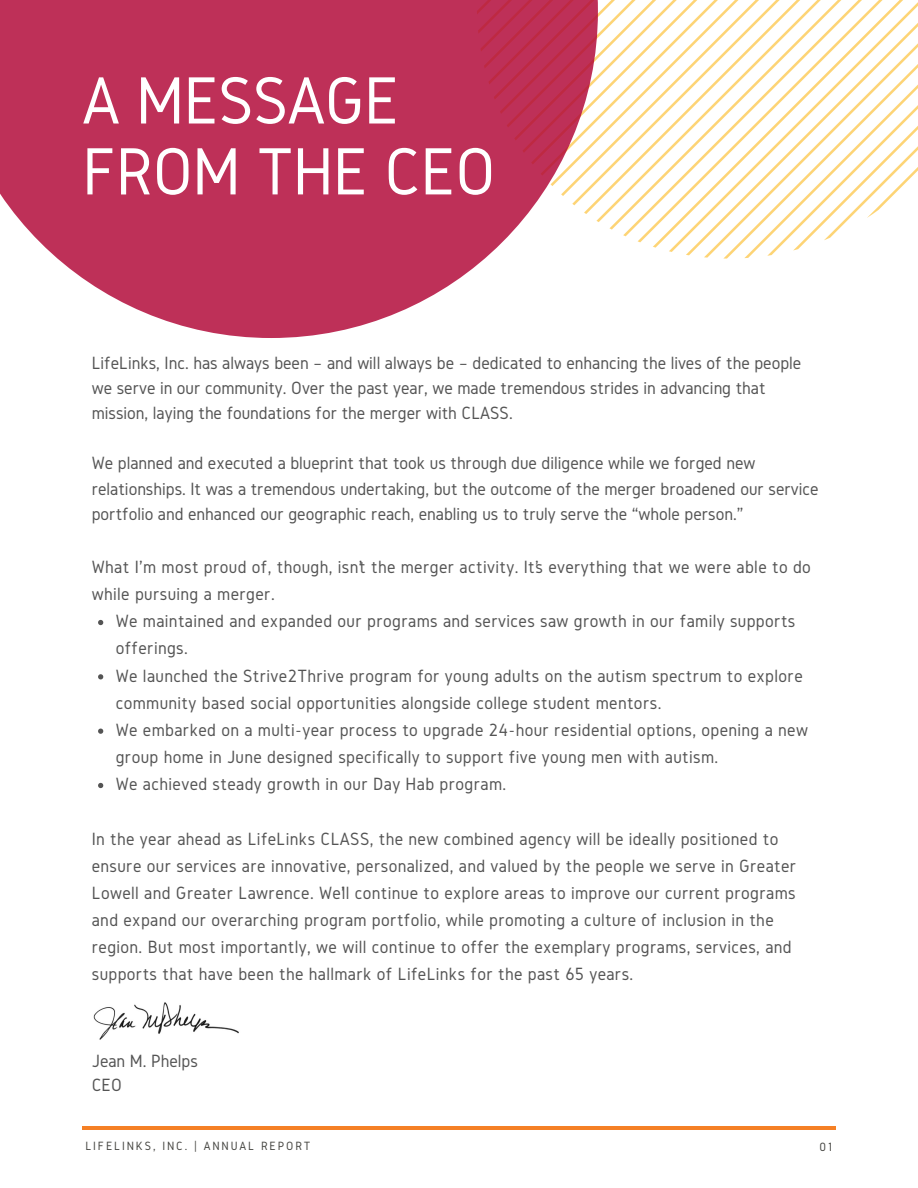
<style>
.page{position:relative;width:918px;height:1188px;background:#fff}
.page>*{position:absolute;margin:0;border:0;box-sizing:border-box;transform-origin:0 0}
.t1{font:69.3px/70.9px "Gidole";letter-spacing:-.01em;color:#fff}
.t2{font:18.45px/27.2px "Gidole";letter-spacing:.02em;color:#545454}
.t3{font:18.45px/25px "Gidole";color:#545454}
.t4{font:12.45px "Gidole";letter-spacing:.15em;color:#444440}
</style>
<div class="page">
<svg style="left:598px;top:0;width:320px;height:258px"></svg>
<hr style="left:82px;top:1126px;width:754px;height:3px;background:#f58025">
<svg style="left:0;top:0;width:598px;height:338px;fill:#be3058"></svg>
<svg style="left:98px;top:620px;width:5px;height:5px"></svg>
<svg style="left:98px;top:674px;width:5px;height:5px"></svg>
<svg style="left:98px;top:729px;width:5px;height:5px"></svg>
<svg style="left:98px;top:783px;width:5px;height:5px"></svg>
<img style="left:93px;top:1002px;width:146px;height:38px">
<p class="t1" style="left:82px;top:64px;width:415px">A MESSAGE<br>FROM THE CEO</p>
<p class="t3" style="left:92px;top:350px;width:711px">LifeLinks, Inc. has always been – and will always be – dedicated to enhancing the lives of the people we serve in our community. Over the past year, we made tremendous strides in advancing that mission, laying the foundations for the merger with CLASS.</p>
<p class="t3" style="left:92px;top:451px;width:728px">We planned and executed a blueprint that took us through due diligence while we forged new relationships. It was a tremendous undertaking, but the outcome of the merger broadened our service portfolio and enhanced our geographic reach, enabling us to truly serve the “whole person.”</p>
<p class="t2" style="left:92px;top:553px;width:721px">What I'm most proud of, though, isn’t the merger activity. It’s everything that we were able to do while pursuing a merger.</p>
<p class="t2" style="left:116px;top:607px;width:681px">We maintained and expanded our programs and services saw growth in our family supports offerings.</p>
<p class="t2" style="left:116px;top:662px;width:689px">We launched the Strive2Thrive program for young adults on the autism spectrum to explore community based social opportunities alongside college student mentors.</p>
<p class="t2" style="left:116px;top:716px;width:694px">We embarked on a multi-year process to upgrade 24-hour residential options, opening a new group home in June designed specifically to support five young men with autism.</p>
<p class="t2" style="left:116px;top:770px;width:392px">We achieved steady growth in our Day Hab program.</p>
<p class="t2" style="left:92px;top:825px;width:706px">In the year ahead as LifeLinks CLASS, the new combined agency will be ideally positioned to ensure our services are innovative, personalized, and valued by the people we serve in Greater Lowell and Greater Lawrence. We’ll continue to explore areas to improve our current programs and expand our overarching program portfolio, while promoting a culture of inclusion in the region. But most importantly, we will continue to offer the exemplary programs, services, and supports that have been the hallmark of LifeLinks for the past 65 years.</p>
<p class="t3" style="left:92px;top:1048px;width:108px">Jean M. Phelps</p>
<p class="t2" style="left:92px;top:1071px;width:32px">CEO</p>
<p class="t4" style="left:85px;top:1139px;width:227px">LIFELINKS, INC. | ANNUAL REPORT</p>
<p class="t4" style="left:819px;top:1140px;width:15px">01</p>
</div>
